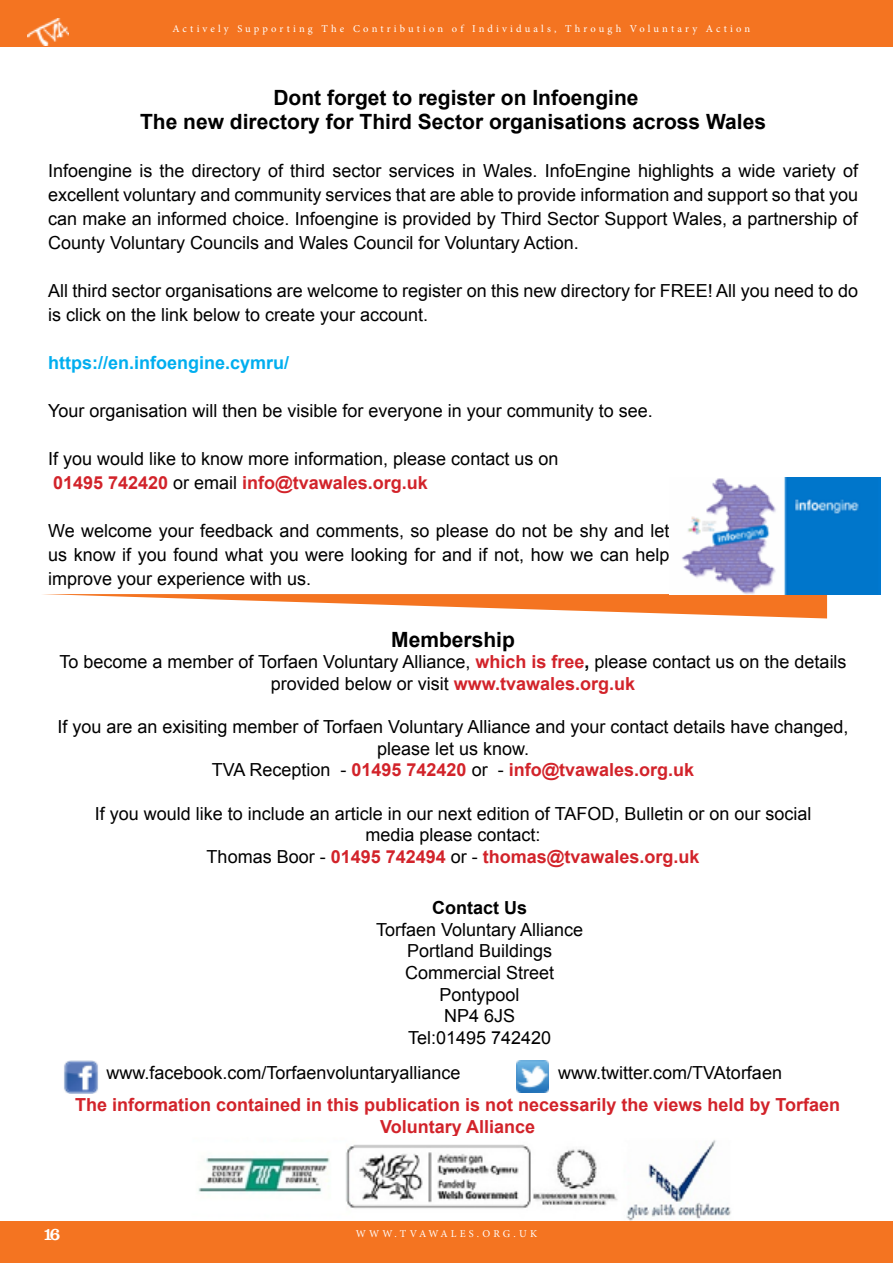
<style>
.page{position:relative;width:893px;height:1263px;background:#fff}
.page>*{position:absolute;margin:0;border:0;box-sizing:border-box;transform-origin:0 0}
.t1{font:700 21px/24px "Arial";color:#000;text-align:center}
.t2{font:18px/21.6px "Arial";color:#000;text-align:center}
.t3{font:700 18px/21.6px "Arial";color:#d2232a;text-align:center}
.t4{font:700 18px "Arial";color:#00aeef}
.t5{font:700 18px "Arial";color:#000}
.t6{font:18px "Clarendon";color:#fff}
.t7{font:10.5px "Minion Pro";letter-spacing:.295em;color:#fff}
.s1{font-weight:700;color:#d2232a}
.s2{font-weight:700}
</style>
<div class="page">
<div style="left:0;top:1221px;width:893px;height:42px;background:#f47421"></div>
<div style="left:0;top:0;width:893px;height:47px;background:#f47421"></div>
<img style="left:27px;top:18px;width:42px;height:28px">
<img style="left:64px;top:1060px;width:34px;height:34px">
<img style="left:517px;top:1060px;width:32px;height:32px">
<svg style="left:42px;top:594px;width:785px;height:24px"></svg>
<img style="left:198px;top:1140px;width:533px;height:80px">
<img style="left:682px;top:477px;width:198px;height:117px">
<p class="t7" style="left:172px;top:21px;width:579px">Actively Supporting The Contribution of Individuals, Through Voluntary Action</p>
<p class="t1" style="left:140px;top:86px;width:627px">Dont forget to register on Infoengine<br>The new directory for Third Sector organisations across Wales</p>
<p class="t2" style="left:48px;top:158px;width:811px;line-height:24px;text-align:justify">Infoengine is the directory of third sector services in Wales. InfoEngine highlights a wide variety of excellent voluntary and community services that are able to provide information and support so that you can make an informed choice. Infoengine is provided by Third Sector Support Wales, a partnership of County Voluntary Councils and Wales Council for Voluntary Action.</p>
<p class="t2" style="left:48px;top:278px;width:811px;line-height:24px;text-align:left">All third sector organisations are welcome to register on this new directory for FREE! All you need to do is click on the link below to create your account.</p>
<p class="t4" style="left:48px;top:350px;width:243px">https://en.infoengine.cymru/</p>
<p class="t2" style="left:48px;top:400px;width:606px">Your organisation will then be visible for everyone in your community to see.</p>
<p class="t2" style="left:48px;top:446px;width:512px;line-height:24px;text-align:left">If you would like to know more information, please contact us on<br><span class="s1">01495 742420</span> or email <span class="s1">info@tvawales.org.uk</span></p>
<p class="t2" style="left:48px;top:518px;width:623px;line-height:24px;text-align:justify">We welcome your feedback and comments, so please do not be shy and let us know if you found what you were looking for and if not, how we can help improve your experience with us.</p>
<p class="t1" style="left:391px;top:628px;width:125px">Membership</p>
<p class="t2" style="left:59px;top:651px;width:789px">To become a member of Torfaen Voluntary Alliance, <span class="s1">which is free</span><span class="s2">,</span> please contact us on the details provided below or visit <span class="s1">www.tvawales.org.uk</span></p>
<p class="t2" style="left:57px;top:716px;width:793px">If you are an exisiting member of Torfaen Voluntary Alliance and your contact details have changed, please let us know.<br>TVA Reception - <span class="s1">01495 742420</span> or - <span class="s1">info@tvawales.org.uk</span></p>
<p class="t2" style="left:95px;top:803px;width:718px">If you would like to include an article in our next edition of TAFOD, Bulletin or on our social media please contact:<br>Thomas Boor - <span class="s1">01495 742494</span> or - <span class="s1">thomas@tvawales.org.uk</span></p>
<p class="t5" style="left:432px;top:896px;width:97px">Contact Us</p>
<p class="t2" style="left:376px;top:919px;width:209px">Torfaen Voluntary Alliance<br>Portland Buildings<br>Commercial Street<br>Pontypool<br>NP4 6JS<br>Tel:01495 742420</p>
<p class="t2" style="left:106px;top:1062px;width:356px">www.facebook.com/Torfaenvoluntaryalliance</p>
<p class="t2" style="left:558px;top:1062px;width:225px">www.twitter.com/TVAtorfaen</p>
<p class="t3" style="left:75px;top:1095px;width:766px">The information contained in this publication is not necessarily the views held by Torfaen<br>Voluntary Alliance</p>
<p class="t6" style="left:43px;top:1224px;width:20px">16</p>
<p class="t7" style="left:356px;top:1226px;width:183px">WWW.TVAWALES.ORG.UK</p>
</div>
